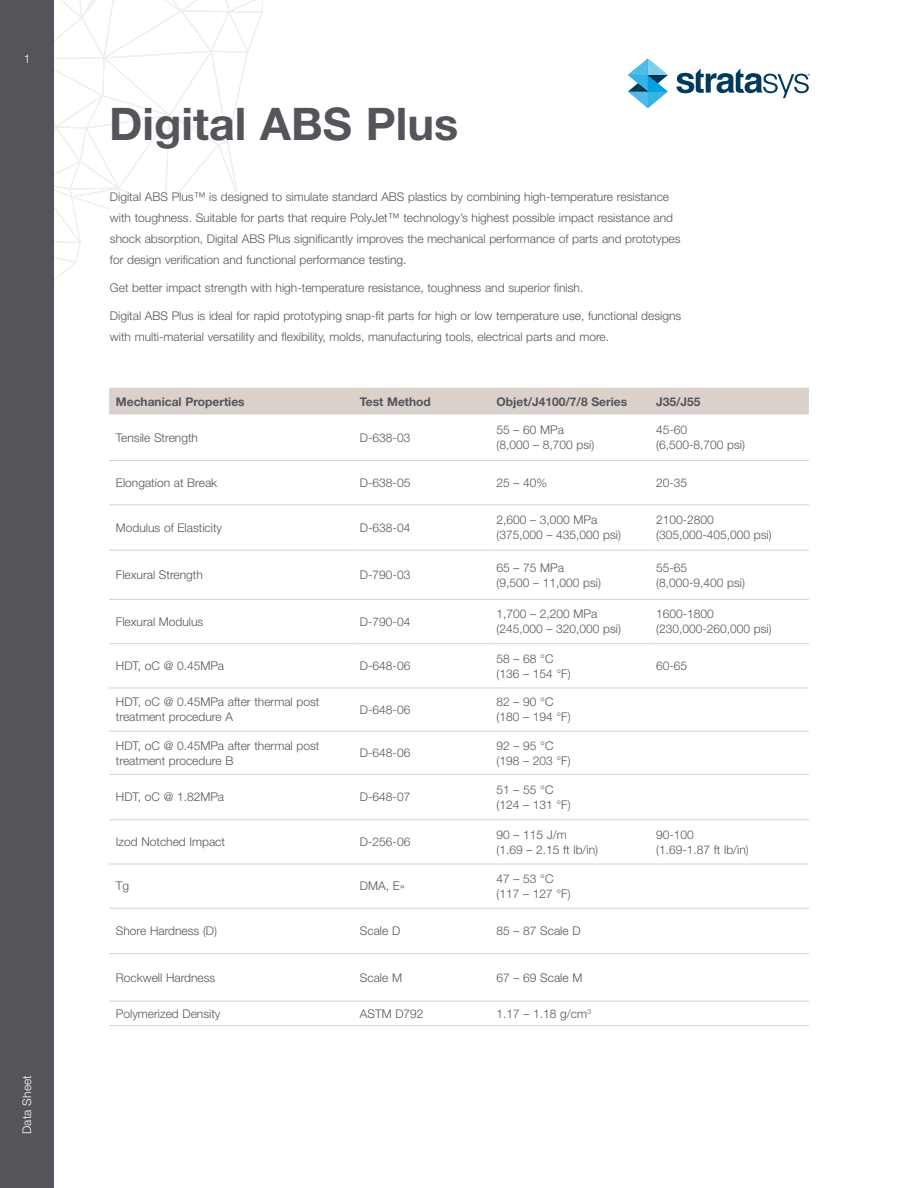
<style>
.page{position:relative;width:918px;height:1188px;background:#fff}
.page>*{position:absolute;margin:0;border:0;box-sizing:border-box;transform-origin:0 0}
.Page_Title{font:700 45px "Helvetica Neue LT Std";color:#54555a}
.TBL_-_Body{font:300 12px/15px "Helvetica Neue LT Std";color:#54555a}
.Para{font:300 12px/21px "Helvetica Neue LT Std";color:#54555a}
.TBL_-_Header{font:700 12px "Helvetica Neue LT Std";color:#54555a}
.t1{font:300 12px "Helvetica Neue LT Std";letter-spacing:.015em;color:#fff}
</style>
<div class="page">
<svg style="left:54px;top:0;width:209px;height:281px"></svg>
<div style="left:0;top:0;width:54px;height:1188px;background:#54555a"></div>
<svg style="left:628px;top:59px;width:40px;height:49px"></svg>
<svg style="left:676px;top:68px;width:134px;height:30px"></svg>
<div style="left:110px;top:192px;width:573px;height:149px;background:#fff"></div>
<div style="left:109px;top:388px;width:700px;height:27px;background:#dad1cb"></div>
<svg style="left:109px;top:505px;width:700px;height:496px"></svg>
<hr style="left:109px;top:460px;width:244px;height:1px;background:#dad1cb">
<hr style="left:353px;top:460px;width:137px;height:1px;background:#dad1cb">
<hr style="left:490px;top:460px;width:159px;height:1px;background:#dad1cb">
<hr style="left:649px;top:460px;width:160px;height:1px;background:#dad1cb">
<hr style="left:109px;top:504px;width:244px;height:1px;background:#dad1cb">
<hr style="left:353px;top:504px;width:137px;height:1px;background:#dad1cb">
<hr style="left:490px;top:504px;width:159px;height:1px;background:#dad1cb">
<hr style="left:649px;top:504px;width:160px;height:1px;background:#dad1cb">
<hr style="left:109px;top:550px;width:244px;height:1px;background:#dad1cb">
<hr style="left:353px;top:550px;width:137px;height:1px;background:#dad1cb">
<hr style="left:490px;top:550px;width:159px;height:1px;background:#dad1cb">
<hr style="left:649px;top:550px;width:160px;height:1px;background:#dad1cb">
<hr style="left:109px;top:599px;width:244px;height:1px;background:#dad1cb">
<hr style="left:353px;top:599px;width:137px;height:1px;background:#dad1cb">
<hr style="left:490px;top:599px;width:159px;height:1px;background:#dad1cb">
<hr style="left:649px;top:599px;width:160px;height:1px;background:#dad1cb">
<hr style="left:109px;top:643px;width:244px;height:1px;background:#dad1cb">
<hr style="left:353px;top:643px;width:137px;height:1px;background:#dad1cb">
<hr style="left:490px;top:643px;width:159px;height:1px;background:#dad1cb">
<hr style="left:649px;top:643px;width:160px;height:1px;background:#dad1cb">
<hr style="left:109px;top:688px;width:244px;height:1px;background:#dad1cb">
<hr style="left:353px;top:688px;width:137px;height:1px;background:#dad1cb">
<hr style="left:490px;top:688px;width:159px;height:1px;background:#dad1cb">
<hr style="left:649px;top:688px;width:160px;height:1px;background:#dad1cb">
<hr style="left:109px;top:731px;width:244px;height:1px;background:#dad1cb">
<hr style="left:353px;top:731px;width:137px;height:1px;background:#dad1cb">
<hr style="left:490px;top:731px;width:159px;height:1px;background:#dad1cb">
<hr style="left:649px;top:731px;width:160px;height:1px;background:#dad1cb">
<hr style="left:109px;top:774px;width:244px;height:1px;background:#dad1cb">
<hr style="left:353px;top:774px;width:137px;height:1px;background:#dad1cb">
<hr style="left:490px;top:774px;width:159px;height:1px;background:#dad1cb">
<hr style="left:649px;top:774px;width:160px;height:1px;background:#dad1cb">
<hr style="left:109px;top:819px;width:244px;height:1px;background:#dad1cb">
<hr style="left:353px;top:819px;width:137px;height:1px;background:#dad1cb">
<hr style="left:490px;top:819px;width:159px;height:1px;background:#dad1cb">
<hr style="left:649px;top:819px;width:160px;height:1px;background:#dad1cb">
<hr style="left:109px;top:864px;width:244px;height:1px;background:#dad1cb">
<hr style="left:353px;top:864px;width:137px;height:1px;background:#dad1cb">
<hr style="left:490px;top:864px;width:159px;height:1px;background:#dad1cb">
<hr style="left:649px;top:864px;width:160px;height:1px;background:#dad1cb">
<hr style="left:109px;top:908px;width:244px;height:1px;background:#dad1cb">
<hr style="left:353px;top:908px;width:137px;height:1px;background:#dad1cb">
<hr style="left:490px;top:908px;width:159px;height:1px;background:#dad1cb">
<hr style="left:649px;top:908px;width:160px;height:1px;background:#dad1cb">
<hr style="left:109px;top:953px;width:244px;height:1px;background:#dad1cb">
<hr style="left:353px;top:953px;width:137px;height:1px;background:#dad1cb">
<hr style="left:490px;top:953px;width:159px;height:1px;background:#dad1cb">
<hr style="left:649px;top:953px;width:160px;height:1px;background:#dad1cb">
<hr style="left:109px;top:1001px;width:244px;height:1px;background:#dad1cb">
<hr style="left:353px;top:1001px;width:137px;height:1px;background:#dad1cb">
<hr style="left:490px;top:1001px;width:159px;height:1px;background:#dad1cb">
<hr style="left:649px;top:1001px;width:160px;height:1px;background:#dad1cb">
<hr style="left:109px;top:1025px;width:244px;height:1px;background:#dad1cb">
<hr style="left:353px;top:1025px;width:137px;height:1px;background:#dad1cb">
<hr style="left:490px;top:1025px;width:159px;height:1px;background:#dad1cb">
<hr style="left:649px;top:1025px;width:160px;height:1px;background:#dad1cb">
<p class="t1" style="left:24px;top:51px;width:8px">1</p>
<p class="t1" style="left:20px;top:1134px;width:61px;rotate:-90deg">Data Sheet</p>
<p class="Page_Title" style="left:109px;top:96px;width:351px">Digital ABS Plus</p>
<p class="Para" style="left:110px;top:186px;width:572px">Digital ABS Plus™ is designed to simulate standard ABS plastics by combining high-temperature resistance with toughness. Suitable for parts that require PolyJet™ technology’s highest possible impact resistance and shock absorption, Digital ABS Plus significantly improves the mechanical performance of parts and prototypes for design verification and functional performance testing.</p>
<p class="Para" style="left:110px;top:277px;width:475px">Get better impact strength with high-temperature resistance, toughness and superior finish.</p>
<p class="Para" style="left:110px;top:304px;width:573px">Digital ABS Plus is ideal for rapid prototyping snap-fit parts for high or low temperature use, functional designs with multi-material versatility and flexibility, molds, manufacturing tools, electrical parts and more.</p>
<p class="TBL_-_Header" style="left:116px;top:394px;width:130px">Mechanical Properties</p>
<p class="TBL_-_Header" style="left:360px;top:394px;width:73px">Test Method</p>
<p class="TBL_-_Header" style="left:497px;top:394px;width:132px">Objet/J4100/7/8 Series</p>
<p class="TBL_-_Header" style="left:656px;top:394px;width:46px">J35/J55</p>
<p class="TBL_-_Body" style="left:116px;top:430px;width:84px">Tensile Strength</p>
<p class="TBL_-_Body" style="left:360px;top:430px;width:52px">D-638-03</p>
<p class="TBL_-_Body" style="left:497px;top:422px;width:99px">55 – 60 MPa (8,000 – 8,700 psi)</p>
<p class="TBL_-_Body" style="left:656px;top:422px;width:90px">45-60 (6,500-8,700 psi)</p>
<p class="TBL_-_Body" style="left:116px;top:475px;width:103px">Elongation at Break</p>
<p class="TBL_-_Body" style="left:360px;top:475px;width:52px">D-638-05</p>
<p class="TBL_-_Body" style="left:497px;top:475px;width:52px">25 – 40%</p>
<p class="TBL_-_Body" style="left:656px;top:475px;width:33px">20-35</p>
<p class="TBL_-_Body" style="left:116px;top:520px;width:108px">Modulus of Elasticity</p>
<p class="TBL_-_Body" style="left:360px;top:520px;width:52px">D-638-04</p>
<p class="TBL_-_Body" style="left:497px;top:512px;width:126px">2,600 – 3,000 MPa (375,000 – 435,000 psi)</p>
<p class="TBL_-_Body" style="left:656px;top:512px;width:117px">2100-2800 (305,000-405,000 psi)</p>
<p class="TBL_-_Body" style="left:116px;top:567px;width:89px">Flexural Strength</p>
<p class="TBL_-_Body" style="left:360px;top:567px;width:52px">D-790-03</p>
<p class="TBL_-_Body" style="left:497px;top:560px;width:106px">65 – 75 MPa<br>(9,500 – 11,000 psi)</p>
<p class="TBL_-_Body" style="left:656px;top:560px;width:90px">55-65 (8,000-9,400 psi)</p>
<p class="TBL_-_Body" style="left:116px;top:614px;width:89px">Flexural Modulus</p>
<p class="TBL_-_Body" style="left:360px;top:614px;width:52px">D-790-04</p>
<p class="TBL_-_Body" style="left:497px;top:606px;width:126px">1,700 – 2,200 MPa (245,000 – 320,000 psi)</p>
<p class="TBL_-_Body" style="left:656px;top:606px;width:117px">1600-1800 (230,000-260,000 psi)</p>
<p class="TBL_-_Body" style="left:116px;top:658px;width:110px">HDT, oC @ 0.45MPa</p>
<p class="TBL_-_Body" style="left:360px;top:658px;width:52px">D-648-06</p>
<p class="TBL_-_Body" style="left:497px;top:651px;width:76px">58 – 68 °C (136 – 154 °F)</p>
<p class="TBL_-_Body" style="left:656px;top:658px;width:33px">60-65</p>
<p class="TBL_-_Body" style="left:116px;top:694px;width:205px">HDT, oC @ 0.45MPa after thermal post treatment procedure A</p>
<p class="TBL_-_Body" style="left:360px;top:702px;width:52px">D-648-06</p>
<p class="TBL_-_Body" style="left:497px;top:694px;width:76px">82 – 90 °C (180 – 194 °F)</p>
<p class="TBL_-_Body" style="left:116px;top:738px;width:205px">HDT, oC @ 0.45MPa after thermal post treatment procedure B</p>
<p class="TBL_-_Body" style="left:360px;top:745px;width:52px">D-648-06</p>
<p class="TBL_-_Body" style="left:497px;top:738px;width:76px">92 – 95 °C (198 – 203 °F)</p>
<p class="TBL_-_Body" style="left:116px;top:789px;width:110px">HDT, oC @ 1.82MPa</p>
<p class="TBL_-_Body" style="left:360px;top:789px;width:52px">D-648-07</p>
<p class="TBL_-_Body" style="left:497px;top:782px;width:76px">51 – 55 °C (124 – 131 °F)</p>
<p class="TBL_-_Body" style="left:116px;top:834px;width:111px">Izod Notched Impact</p>
<p class="TBL_-_Body" style="left:360px;top:834px;width:52px">D-256-06</p>
<p class="TBL_-_Body" style="left:497px;top:827px;width:103px">90 – 115 J/m<br>(1.69 – 2.15 ft lb/in)</p>
<p class="TBL_-_Body" style="left:656px;top:827px;width:94px">90-100 (1.69-1.87 ft lb/in)</p>
<p class="TBL_-_Body" style="left:116px;top:878px;width:15px">Tg</p>
<p class="TBL_-_Body" style="left:360px;top:878px;width:47px">DMA, E»</p>
<p class="TBL_-_Body" style="left:497px;top:871px;width:76px">47 – 53 °C (117 – 127 °F)</p>
<p class="TBL_-_Body" style="left:116px;top:923px;width:103px">Shore Hardness (D)</p>
<p class="TBL_-_Body" style="left:360px;top:923px;width:42px">Scale D</p>
<p class="TBL_-_Body" style="left:497px;top:923px;width:86px">85 – 87 Scale D</p>
<p class="TBL_-_Body" style="left:116px;top:970px;width:101px">Rockwell Hardness</p>
<p class="TBL_-_Body" style="left:360px;top:970px;width:44px">Scale M</p>
<p class="TBL_-_Body" style="left:497px;top:970px;width:87px">67 – 69 Scale M</p>
<p class="TBL_-_Body" style="left:116px;top:1006px;width:106px">Polymerized Density</p>
<p class="TBL_-_Body" style="left:360px;top:1006px;width:65px">ASTM D792</p>
<p class="TBL_-_Body" style="left:497px;top:1006px;width:96px">1.17 – 1.18 g/cm<sup>3</sup></p>
</div>
